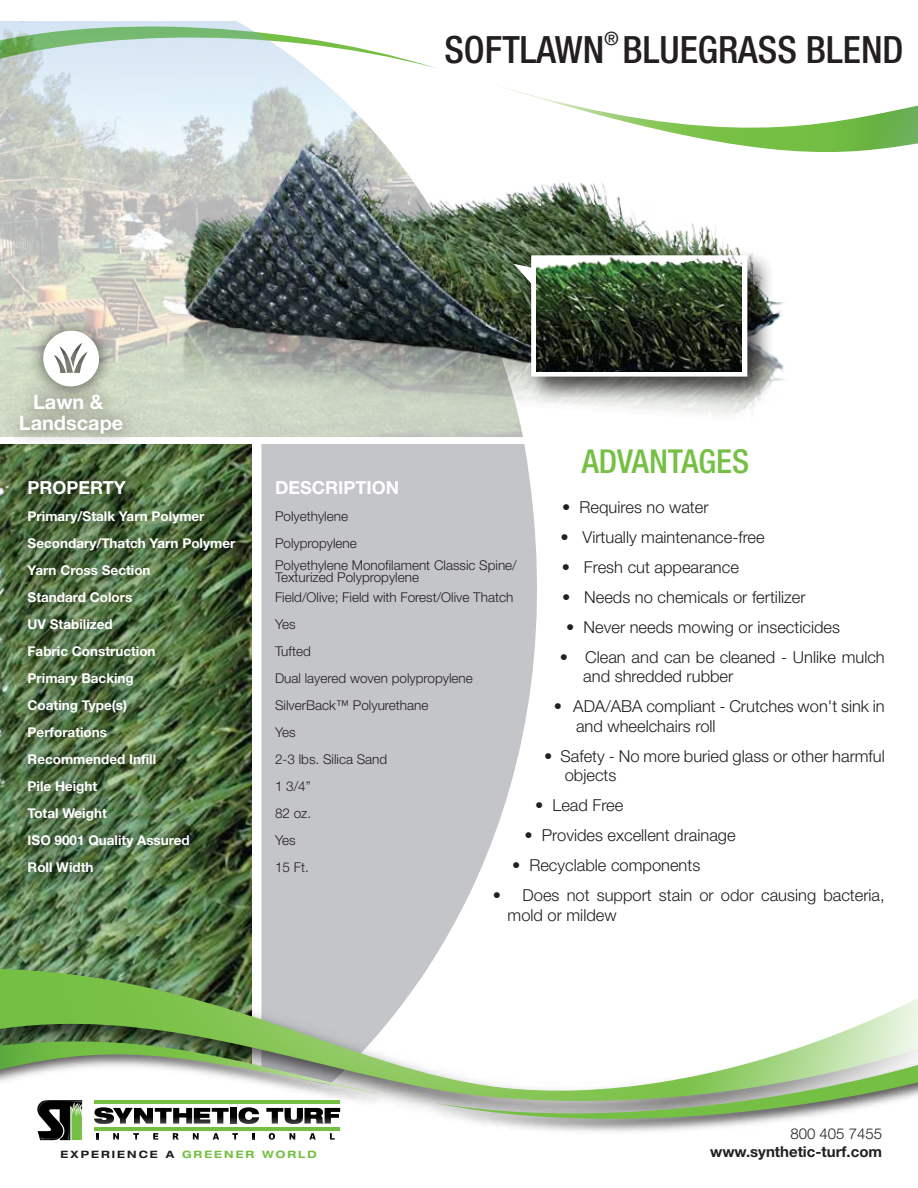
<style>
.page{position:relative;width:918px;height:1188px;background:#fff}
.page>*{position:absolute;margin:0;border:0;box-sizing:border-box;transform-origin:0 0}
.t1{font:500 condensed 37.65px "Helvetica Neue";color:#231f20}
.t2{font:500 condensed 33px "Helvetica Neue";color:#75c044}
.t3{font:700 19.95px/21px "Helvetica Neue";color:#fff;text-align:center}
.t4{font:500 18.45px "Helvetica Neue";color:#231f20}
.t5{font:700 18px "Helvetica Neue";color:#fff}
.t6{font:300 16.5px/19.5px "Helvetica Neue";color:#231f20}
.t7{font:700 15px "Helvetica Neue";color:#231f20}
.t8{font:300 15px "Helvetica Neue";color:#231f20}
.t9{font:300 13.5px/27px "Helvetica Neue";color:#231f20}
.t10{font:700 13.5px/27px "Helvetica Neue";color:#fff}
.t11{font:700 expanded 10.2px "Helvetica Neue";letter-spacing:.2em;color:#75c044}
.s1{color:#231f20}
</style>
<div class="page">
<svg style="left:261px;top:571px;width:276px;height:395px;fill:#c3c5c8"></svg>
<img style="left:0;top:444px;width:252px;height:633px">
<svg style="left:1px;top:966px;width:420px;height:141px"></svg>
<img style="left:1px;top:1034px;width:393px;height:78px">
<svg style="left:1px;top:1034px;width:380px;height:60px"></svg>
<img style="left:421px;top:966px;width:369px;height:166px">
<svg style="left:434px;top:966px;width:484px;height:153px"></svg>
<svg style="left:500px;top:86px;width:418px;height:66px"></svg>
<svg style="left:94px;top:1104px;width:246px;height:36px"></svg>
<svg style="left:37px;top:1100px;width:46px;height:40px"></svg>
<hr style="left:94px;top:1128px;width:246px;height:3px;background:#75c044">
<hr style="left:94px;top:1101px;width:246px;height:3px;background:#75c044">
<img style="left:5px;top:456px;width:286px;height:465px">
<img style="left:0;top:21px;width:436px;height:416px">
<img style="left:151px;top:506px;width:386px;height:65px">
<img style="left:153px;top:295px;width:631px;height:238px">
<img style="left:158px;top:282px;width:365px;height:155px">
<img style="left:166px;top:122px;width:626px;height:250px">
<img style="left:0;top:308px;width:146px;height:149px">
<svg style="left:40px;top:328px;width:62px;height:62px"></svg>
<img style="left:502px;top:243px;width:278px;height:167px">
<svg style="left:514px;top:255px;width:233px;height:122px"></svg>
<img style="left:536px;top:251px;width:205px;height:121px">
<p class="t4" style="left:604px;top:28px;width:16px">®</p>
<h1 class="t1" style="left:444px;top:27px;width:461px">SOFTLAWN BLUEGRASS BLEND</h1>
<p class="t3" style="left:19px;top:391px;width:106px">Lawn &amp;<br>Landscape</p>
<p class="t5" style="left:28px;top:476px;width:100px">PROPERTY</p>
<p class="t10" style="left:28px;top:502px;width:209px">Primary/Stalk Yarn Polymer<br>Secondary/Thatch Yarn Polymer<br>Yarn Cross Section<br>Standard Colors<br>UV Stabilized<br>Fabric Construction<br>Primary Backing<br>Coating Type(s)<br>Perforations<br>Recommended Infill<br>Pile Height<br>Total Weight<br>ISO 9001 Quality Assured<br>Roll Width</p>
<h2 class="t2" style="left:582px;top:442px;width:169px">ADVANTAGES</h2>
<p class="t6" style="left:562px;top:497px;width:148px">• Requires no water</p>
<p class="t6" style="left:561px;top:527px;width:206px">• Virtually maintenance-free</p>
<p class="t6" style="left:562px;top:557px;width:178px">• Fresh cut appearance</p>
<p class="t6" style="left:562px;top:587px;width:245px">• Needs no chemicals or fertilizer</p>
<p class="t6" style="left:566px;top:617px;width:275px">• Never needs mowing or insecticides</p>
<p class="t6" style="left:583px;top:647px;width:303px;text-indent:-24px">• Clean and can be cleaned - Unlike mulch and shredded rubber</p>
<p class="t6" style="left:576px;top:696px;width:310px;text-indent:-22px">• ADA/ABA compliant - Crutches won't sink in and wheelchairs roll</p>
<p class="t6" style="left:565px;top:746px;width:322px;text-indent:-21px">• Safety - No more buried glass or other harmful objects</p>
<p class="t6" style="left:535px;top:795px;width:90px">• Lead Free</p>
<p class="t6" style="left:524px;top:825px;width:213px">• Provides excellent drainage</p>
<p class="t6" style="left:512px;top:855px;width:190px">• Recyclable components</p>
<p class="t6" style="left:508px;top:885px;width:379px;text-indent:-15px">• Does not support stain or odor causing bacteria, mold or mildew</p>
<p class="t5" style="left:275px;top:476px;width:125px">DESCRIPTION</p>
<p class="t9" style="left:275px;top:502px;width:83px">Polyethylene<br>Polypropylene</p>
<p class="t9" style="left:275px;top:559px;width:243px;line-height:12px">Polyethylene Monofilament Classic Spine/<br>Texturized Polypropylene</p>
<p class="t9" style="left:275px;top:583px;width:240px">Field/Olive; Field with Forest/Olive Thatch<br>Yes<br>Tufted<br>Dual layered woven polypropylene<br>SilverBack™ Polyurethane<br>Yes<br>2-3 lbs. Silica Sand<br>1 3/4”<br>82 oz.<br>Yes<br>15 Ft.</p>
<p class="t11" style="left:61px;top:1148px;width:258px"><span class="s1">EXPERIENCE A</span> GREENER WORLD</p>
<p class="t8" style="left:790px;top:1125px;width:93px">800 405 7455</p>
<p class="t7" style="left:710px;top:1142px;width:173px">www.synthetic-turf.com</p>
</div>
